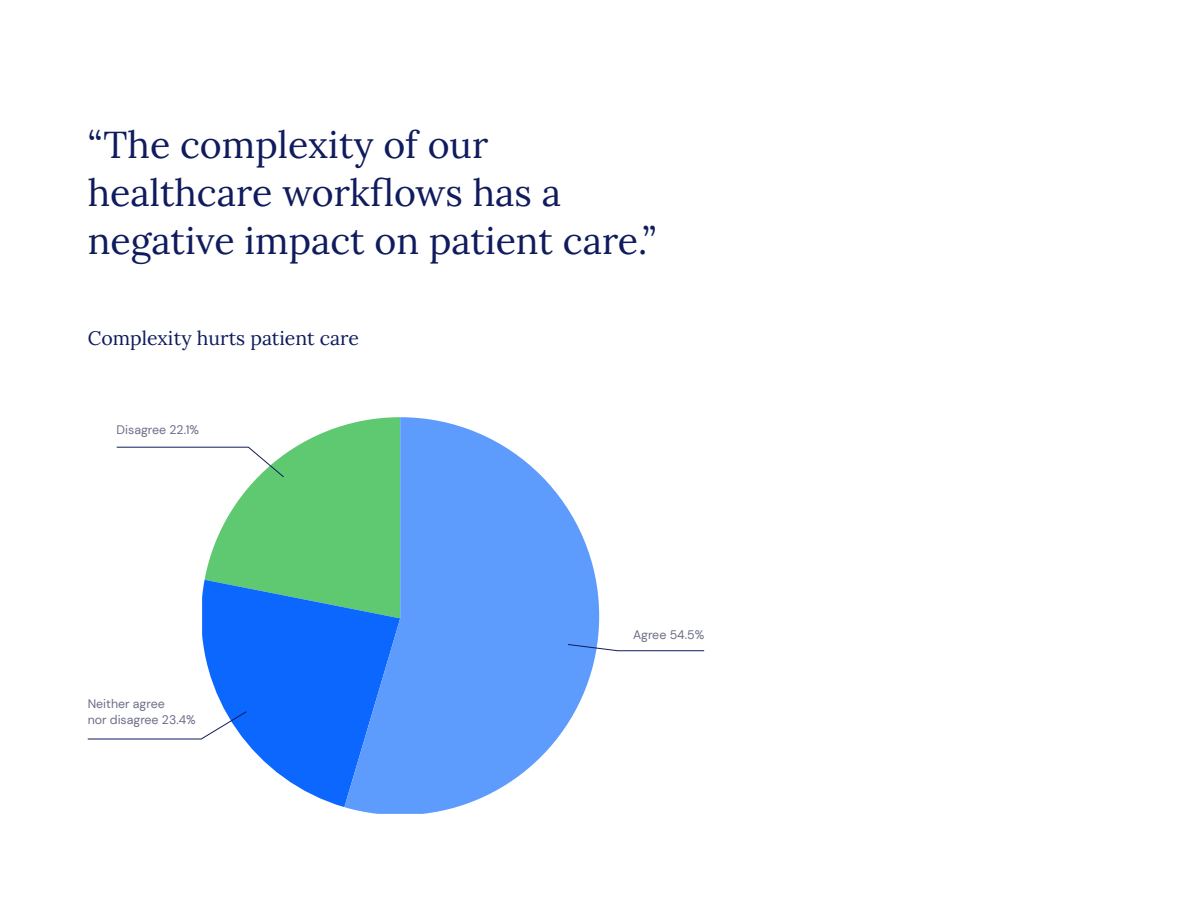
<style>
.page{position:relative;width:1188px;height:918px;background:#fff}
.page>*{position:absolute;margin:0;border:0;box-sizing:border-box;transform-origin:0 0}
.t1{font:37.5px/48px "Lora";color:#0f1b5d}
.t2{font:19.5px "Lora";color:#0f1b5d}
.t3{font:12.3px/16.5px "DM Sans";color:#6c6e88}
</style>
<div class="page">
<svg style="left:202px;top:618px;width:139px;height:188px;fill:#0b67fd"></svg>
<svg style="left:341px;top:417px;width:258px;height:397px;fill:#5d9bfd"></svg>
<svg style="left:116px;top:417px;width:284px;height:201px"></svg>
<svg style="left:87px;top:711px;width:160px;height:29px"></svg>
<svg style="left:567px;top:644px;width:138px;height:7px"></svg>
<p class="t1" style="left:88px;top:118px;width:570px">“The complexity of our healthcare workflows has a negative impact on patient care.”</p>
<p class="t2" style="left:88px;top:324px;width:273px">Complexity hurts patient care</p>
<p class="t3" style="left:117px;top:421px;width:84px">Disagree 22.1%</p>
<p class="t3" style="left:88px;top:695px;width:110px">Neither agree<br>nor disagree 23.4%</p>
<p class="t3" style="left:633px;top:627px;width:73px">Agree 54.5%</p>
</div>
